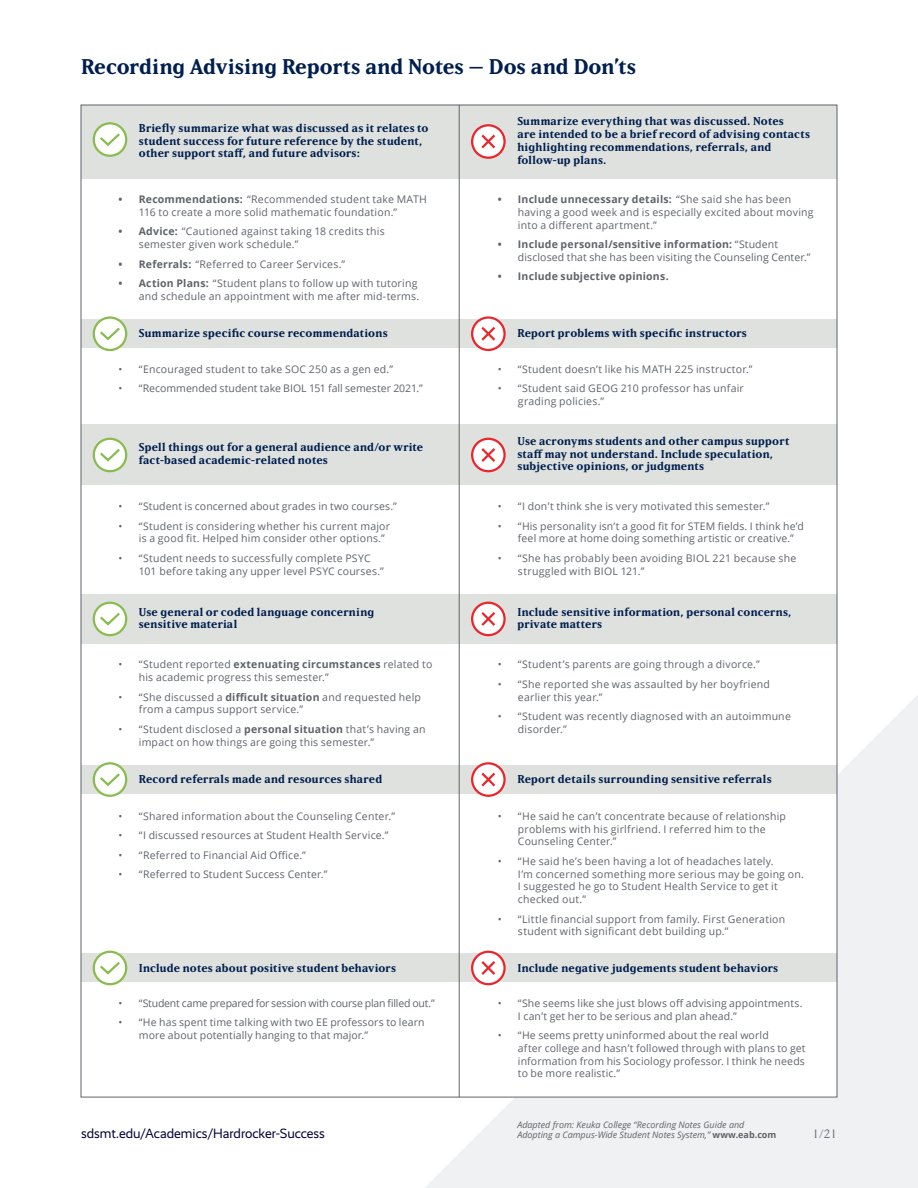
<style>
.page{position:relative;width:918px;height:1188px;background:#fff}
.page>*{position:absolute;margin:0;border:0;box-sizing:border-box;transform-origin:0 0}
.t1{font:700 21px "Matrix IIOT";color:#001f4e}
.t2{font:13.5px "Realist";color:#00013a}
.t3{font:12px "Matrix IIOT";color:#61697a}
.t4{font:700 11.25px/12.8px "Matrix IIOT";letter-spacing:.02em;color:#001f4e}
.t5{font:10.5px/12.8px "Open Sans";letter-spacing:.02em;color:#5f636a}
.t6{font:10.5px "Open Sans";letter-spacing:-.02em;color:#5f636a}
.t7{font:10.5px "Open Sans";color:#5f636a}
.t8{font:700 10.5px "Open Sans";letter-spacing:.02em;color:#5f636a}
.t9{font:italic 9px/10.8px "Open Sans";color:#5f636a}
.s1{font-weight:700}
.s2{font-weight:700;font-style:normal}
</style>
<div class="page">
<svg style="left:424px;top:694px;width:494px;height:494px;fill:#eff1f2"></svg>
<div style="left:81px;top:105px;width:756px;height:992px;background:#fff"></div>
<div style="left:81px;top:105px;width:756px;height:73px;background:#dfe1df"></div>
<div style="left:81px;top:425px;width:756px;height:60px;background:#dfe1df"></div>
<div style="left:81px;top:594px;width:756px;height:50px;background:#dfe1df"></div>
<div style="left:81px;top:765px;width:756px;height:29px;background:#dfe1df"></div>
<div style="left:81px;top:954px;width:756px;height:28px;background:#dfe1df"></div>
<div style="left:81px;top:320px;width:756px;height:28px;background:#dfe1df"></div>
<hr style="left:459px;top:105px;width:1px;height:992px;background:#5f636a">
<svg style="left:94px;top:318px;width:32px;height:32px"></svg>
<div style="left:93px;top:316px;width:34px;height:35px;border:2px solid #88bc4f;border-radius:50%"></div>
<svg style="left:98px;top:325px;width:24px;height:17px"></svg>
<svg style="left:94px;top:439px;width:32px;height:32px"></svg>
<div style="left:93px;top:438px;width:34px;height:34px;border:2px solid #88bc4f;border-radius:50%"></div>
<svg style="left:98px;top:446px;width:24px;height:17px"></svg>
<svg style="left:94px;top:603px;width:32px;height:32px"></svg>
<div style="left:93px;top:602px;width:34px;height:34px;border:2px solid #88bc4f;border-radius:50%"></div>
<svg style="left:98px;top:610px;width:24px;height:17px"></svg>
<svg style="left:94px;top:763px;width:32px;height:33px"></svg>
<div style="left:93px;top:762px;width:34px;height:35px;border:2px solid #88bc4f;border-radius:50%"></div>
<svg style="left:98px;top:771px;width:24px;height:17px"></svg>
<svg style="left:94px;top:952px;width:32px;height:32px"></svg>
<div style="left:93px;top:951px;width:34px;height:34px;border:2px solid #88bc4f;border-radius:50%"></div>
<svg style="left:98px;top:959px;width:24px;height:17px"></svg>
<svg style="left:94px;top:123px;width:32px;height:33px"></svg>
<div style="left:93px;top:122px;width:34px;height:35px;border:2px solid #88bc4f;border-radius:50%"></div>
<svg style="left:98px;top:131px;width:24px;height:17px"></svg>
<svg style="left:472px;top:125px;width:33px;height:33px"></svg>
<div style="left:471px;top:124px;width:35px;height:35px;border:2px solid #e9262c;border-radius:50%"></div>
<svg style="left:479px;top:132px;width:19px;height:19px"></svg>
<svg style="left:472px;top:318px;width:33px;height:32px"></svg>
<div style="left:471px;top:316px;width:35px;height:35px;border:2px solid #e9262c;border-radius:50%"></div>
<svg style="left:479px;top:324px;width:19px;height:19px"></svg>
<svg style="left:472px;top:439px;width:33px;height:32px"></svg>
<div style="left:471px;top:438px;width:35px;height:34px;border:2px solid #e9262c;border-radius:50%"></div>
<svg style="left:479px;top:446px;width:19px;height:18px"></svg>
<svg style="left:472px;top:603px;width:33px;height:32px"></svg>
<div style="left:471px;top:602px;width:35px;height:34px;border:2px solid #e9262c;border-radius:50%"></div>
<svg style="left:479px;top:610px;width:19px;height:18px"></svg>
<svg style="left:472px;top:763px;width:33px;height:33px"></svg>
<div style="left:471px;top:762px;width:35px;height:35px;border:2px solid #e9262c;border-radius:50%"></div>
<svg style="left:479px;top:770px;width:19px;height:19px"></svg>
<svg style="left:472px;top:952px;width:33px;height:32px"></svg>
<div style="left:471px;top:951px;width:35px;height:34px;border:2px solid #e9262c;border-radius:50%"></div>
<svg style="left:479px;top:959px;width:19px;height:18px"></svg>
<h1 class="t1" style="left:81px;top:54px;width:557px">Recording Advising Reports and Notes – Dos and Don’ts</h1>
<p class="t4" style="left:139px;top:121px;width:291px">Briefly summarize what was discussed as it relates to student success for future reference by the student, other support staff, and future advisors:</p>
<p class="t4" style="left:517px;top:115px;width:294px">Summarize everything that was discussed. Notes<br>are intended to be a brief record of advising contacts highlighting recommendations, referrals, and follow-up plans.</p>
<p class="t5" style="left:139px;top:193px;width:290px;text-indent:-20px"><span class="s1">• Recommendations:</span> “Recommended student take MATH<br>116 to create a more solid mathematic foundation.”</p>
<p class="t5" style="left:139px;top:225px;width:247px;text-indent:-20px"><span class="s1">• Advice:</span> “Cautioned against taking 18 credits this semester given work schedule.”</p>
<p class="t5" style="left:119px;top:257px;width:228px"><span class="s1">• Referrals:</span> “Referred to Career Services.”</p>
<p class="t5" style="left:119px;top:277px;width:302px;text-align:right"><span class="s1">• Action Plans:</span> “Student plans to follow up with tutoring and schedule an appointment with me after mid-terms.</p>
<p class="t5" style="left:518px;top:193px;width:297px;text-indent:-20px"><span class="s1">• Include unnecessary details:</span> “She said she has been having a good week and is especially excited about moving into a different apartment.”</p>
<p class="t5" style="left:518px;top:238px;width:294px;text-indent:-20px"><span class="s1">• Include personal/sensitive information:</span> “Student disclosed that she has been visiting the Counseling Center.”</p>
<p class="t8" style="left:498px;top:269px;width:173px">• Include subjective opinions.</p>
<p class="t4" style="left:139px;top:327px;width:250px">Summarize specific course recommendations</p>
<p class="t4" style="left:517px;top:327px;width:231px">Report problems with specific instructors</p>
<p class="t5" style="left:119px;top:362px;width:276px">• “Encouraged student to take SOC 250 as a gen ed.”</p>
<p class="t7" style="left:119px;top:381px;width:306px">• “Recommended student take BIOL 151 fall semester 2021.”</p>
<p class="t5" style="left:498px;top:362px;width:256px">• “Student doesn’t like his MATH 225 instructor.”</p>
<p class="t5" style="left:518px;top:382px;width:227px;text-indent:-20px">• “Student said GEOG 210 professor has unfair grading policies.”</p>
<p class="t4" style="left:139px;top:441px;width:286px">Spell things out for a general audience and/or write fact-based academic-related notes</p>
<p class="t4" style="left:517px;top:434px;width:273px">Use acronyms students and other campus support staff may not understand. Include speculation, subjective opinions, or judgments</p>
<p class="t5" style="left:119px;top:500px;width:280px">• “Student is concerned about grades in two courses.”</p>
<p class="t5" style="left:139px;top:519px;width:253px;text-indent:-20px">• “Student is considering whether his current major is a good fit. Helped him consider other options.”</p>
<p class="t5" style="left:139px;top:551px;width:247px;text-indent:-20px">• “Student needs to successfully complete PSYC<br>101 before taking any upper level PSYC courses.”</p>
<p class="t5" style="left:498px;top:500px;width:273px">• “I don’t think she is very motivated this semester.”</p>
<p class="t5" style="left:518px;top:519px;width:288px;text-indent:-20px">• “His personality isn’t a good fit for STEM fields. I think he’d feel more at home doing something artistic or creative.”</p>
<p class="t5" style="left:518px;top:551px;width:280px;text-indent:-20px">• “She has probably been avoiding BIOL 221 because she struggled with BIOL 121.”</p>
<p class="t4" style="left:139px;top:605px;width:237px">Use general or coded language concerning sensitive material</p>
<p class="t4" style="left:517px;top:605px;width:276px">Include sensitive information, personal concerns, private matters</p>
<p class="t5" style="left:139px;top:658px;width:295px;text-indent:-20px">• “Student reported <span class="s1">extenuating circumstances</span> related to his academic progress this semester.”</p>
<p class="t5" style="left:139px;top:690px;width:284px;text-indent:-20px">• “She discussed a <span class="s1">difficult situation</span> and requested help from a campus support service.”</p>
<p class="t5" style="left:139px;top:722px;width:288px;text-indent:-20px">• “Student disclosed a <span class="s1">personal situation</span> that’s having an impact on how things are going this semester.”</p>
<p class="t5" style="left:498px;top:658px;width:264px">• “Student’s parents are going through a divorce.”</p>
<p class="t5" style="left:518px;top:677px;width:254px;text-indent:-20px">• “She reported she was assaulted by her boyfriend earlier this year.”</p>
<p class="t5" style="left:518px;top:710px;width:274px;text-indent:-20px">• “Student was recently diagnosed with an autoimmune disorder.”</p>
<p class="t4" style="left:139px;top:772px;width:245px">Record referrals made and resources shared</p>
<p class="t4" style="left:517px;top:772px;width:256px">Report details surrounding sensitive referrals</p>
<p class="t5" style="left:119px;top:810px;width:278px">• “Shared information about the Counseling Center.”</p>
<p class="t5" style="left:119px;top:829px;width:271px">• “I discussed resources at Student Health Service.”</p>
<p class="t5" style="left:119px;top:849px;width:189px">• “Referred to Financial Aid Office.”</p>
<p class="t5" style="left:119px;top:868px;width:210px">• “Referred to Student Success Center.”</p>
<p class="t5" style="left:518px;top:810px;width:270px;text-indent:-20px">• “He said he can’t concentrate because of relationship problems with his girlfriend. I referred him to the<br>Counseling Center.”</p>
<p class="t5" style="left:518px;top:855px;width:287px;text-indent:-20px">• “He said he’s been having a lot of headaches lately.<br>I’m concerned something more serious may be going on.<br>I suggested he go to Student Health Service to get it checked out.”</p>
<p class="t5" style="left:518px;top:912px;width:269px;text-indent:-20px">• “Little financial support from family. First Generation student with significant debt building up.”</p>
<p class="t4" style="left:139px;top:961px;width:259px">Include notes about positive student behaviors</p>
<p class="t4" style="left:517px;top:961px;width:262px">Include negative judgements student behaviors</p>
<p class="t6" style="left:119px;top:996px;width:318px">• “Student came prepared for session with course plan filled out.”</p>
<p class="t5" style="left:139px;top:1016px;width:287px;text-indent:-20px">• “He has spent time talking with two EE professors to learn more about potentially hanging to that major.”</p>
<p class="t5" style="left:518px;top:996px;width:286px;text-indent:-20px">• “She seems like she just blows off advising appointments.<br>I can’t get her to be serious and plan ahead.”</p>
<p class="t5" style="left:518px;top:1029px;width:289px;text-indent:-20px">• “He seems pretty uninformed about the real world<br>after college and hasn’t followed through with plans to get information from his Sociology professor. I think he needs to be more realistic.”</p>
<p class="t9" style="left:517px;top:1119px;width:261px">Adapted from: Keuka College “Recording Notes Guide and<br>Adopting a Campus-Wide Student Notes System,” <span class="s2">www.eab.com</span></p>
<p class="t2" style="left:81px;top:1126px;width:245px">sdsmt.edu/Academics/Hardrocker-Success</p>
<p class="t3" style="left:813px;top:1127px;width:26px">1/21</p>
</div>
